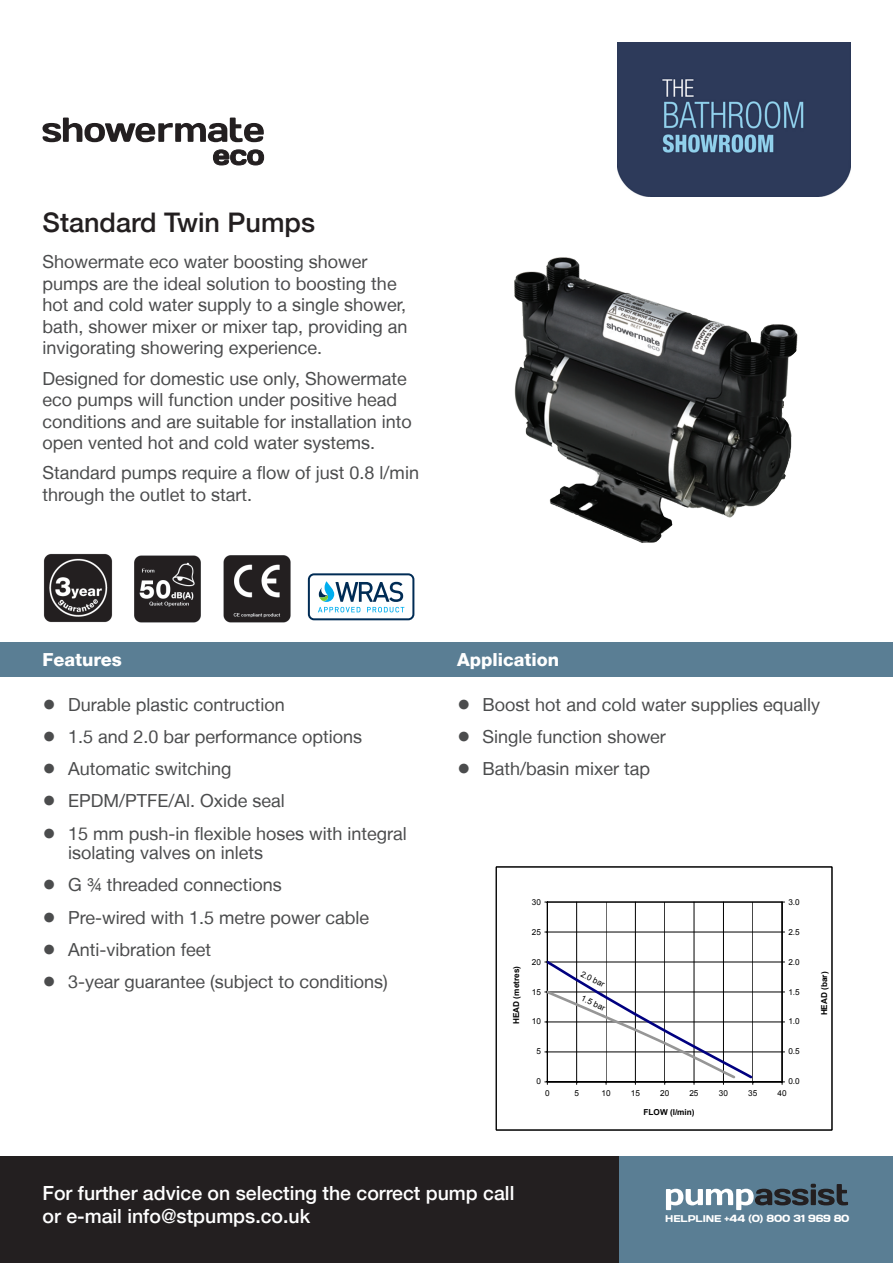
<style>
.page{position:relative;width:893px;height:1263px;background:#fff}
.page>*{position:absolute;margin:0;border:0;box-sizing:border-box;transform-origin:0 0}
.Text_-_Main_Heading{font:500 27px "Helvetica Neue LT";color:#231f20}
.Panel_-_Bottom_White{font:500 19.5px "Helvetica Neue LT";color:#fff}
.Text_-_Body{font:18px/21.6px "Helvetica Neue LT";color:#4b4c4d}
.Text_-_Sub_Heading{font:800 18px "Helvetica Neue LT";color:#fff}
.t1{font:10.35px "Days";letter-spacing:-.025em;color:#fff}
.t2{font:8.25px "Arial";color:#000}
.t3{font:700 8.25px "Arial";color:#000}
.s1{font-size:27px}
.s2{font-size:9.75px}
</style>
<div class="page">
<div style="left:0;top:1157px;width:621px;height:106px;background:#231f20"></div>
<div style="left:620px;top:1157px;width:273px;height:106px;background:#5a7e94"></div>
<svg style="left:666px;top:1184px;width:182px;height:26px"></svg>
<div style="left:0;top:642px;width:893px;height:34px;background:#5a7e94"></div>
<img style="left:43px;top:553px;width:70px;height:70px">
<svg style="left:545px;top:902px;width:240px;height:182px"></svg>
<div style="left:496px;top:867px;width:336px;height:263px;border:1px solid #000"></div>
<img style="left:514px;top:257px;width:284px;height:286px">
<img style="left:134px;top:555px;width:67px;height:68px">
<img style="left:223px;top:555px;width:67px;height:68px">
<img style="left:618px;top:43px;width:232px;height:153px">
<svg style="left:307px;top:573px;width:108px;height:48px"></svg>
<svg style="left:43px;top:118px;width:221px;height:24px"></svg>
<svg style="left:213px;top:149px;width:51px;height:17px"></svg>
<p class="Text_-_Main_Heading" style="left:43px;top:206px;width:274px">Standard Twin Pumps</p>
<p class="Text_-_Body" style="left:43px;top:251px;width:367px">Showermate eco water boosting shower pumps are the ideal solution to boosting the hot and cold water supply to a single shower, bath, shower mixer or mixer tap, providing an invigorating showering experience.</p>
<p class="Text_-_Body" style="left:43px;top:367px;width:371px">Designed for domestic use only, Showermate eco pumps will function under positive head conditions and are suitable for installation into open vented hot and cold water systems.</p>
<p class="Text_-_Body" style="left:43px;top:462px;width:378px">Standard pumps require a flow of just 0.8 l/min through the outlet to start.</p>
<p class="Text_-_Sub_Heading" style="left:43px;top:648px;width:81px">Features</p>
<p class="Text_-_Body" style="left:43px;top:693px;width:244px"><span class="s1">•</span> Durable plastic contruction</p>
<p class="Text_-_Body" style="left:43px;top:725px;width:321px"><span class="s1">•</span> 1.5 and 2.0 bar performance options</p>
<p class="Text_-_Body" style="left:43px;top:758px;width:190px"><span class="s1">•</span> Automatic switching</p>
<p class="Text_-_Body" style="left:43px;top:790px;width:244px"><span class="s1">•</span> EPDM/PTFE/Al. Oxide seal</p>
<p class="Text_-_Body" style="left:68px;top:823px;width:340px;line-height:19.5px;text-indent:-26px"><span class="s1">•</span> 15 mm push-in flexible hoses with integral isolating valves on inlets</p>
<p class="Text_-_Body" style="left:43px;top:874px;width:241px"><span class="s1">•</span> G ¾ threaded connections</p>
<p class="Text_-_Body" style="left:43px;top:906px;width:328px"><span class="s1">•</span> Pre-wired with 1.5 metre power cable</p>
<p class="Text_-_Body" style="left:43px;top:938px;width:170px"><span class="s1">•</span> Anti-vibration feet</p>
<p class="Text_-_Body" style="left:43px;top:971px;width:347px"><span class="s1">•</span> 3-year guarantee (subject to conditions)</p>
<p class="Text_-_Sub_Heading" style="left:457px;top:648px;width:104px">Application</p>
<p class="Text_-_Body" style="left:457px;top:693px;width:364px"><span class="s1">•</span> Boost hot and cold water supplies equally</p>
<p class="Text_-_Body" style="left:457px;top:725px;width:210px"><span class="s1">•</span> Single function shower</p>
<p class="Text_-_Body" style="left:457px;top:758px;width:194px"><span class="s1">•</span> Bath/basin mixer tap</p>
<p class="t3" style="left:511px;top:1024px;width:59px;rotate:-90deg">HEAD (metres)</p>
<p class="t2" style="left:532px;top:896px;width:11px">30</p>
<p class="t2" style="left:788px;top:896px;width:13px">3.0</p>
<p class="t2" style="left:532px;top:926px;width:11px">25</p>
<p class="t2" style="left:788px;top:926px;width:13px">2.5</p>
<p class="t2" style="left:532px;top:956px;width:11px">20</p>
<p class="t2" style="left:788px;top:956px;width:13px">2.0</p>
<p class="t2" style="left:532px;top:986px;width:11px">15</p>
<p class="t2" style="left:584px;top:968px;width:27px;rotate:27deg">2.0 bar</p>
<p class="t2" style="left:584px;top:992px;width:27px;rotate:25deg">1.5 bar</p>
<p class="t2" style="left:788px;top:986px;width:13px">1.5</p>
<p class="t2" style="left:532px;top:1016px;width:11px">10</p>
<p class="t2" style="left:788px;top:1016px;width:13px">1.0</p>
<p class="t2" style="left:536px;top:1046px;width:6px">5</p>
<p class="t2" style="left:788px;top:1046px;width:13px">0.5</p>
<p class="t2" style="left:536px;top:1076px;width:6px">0</p>
<p class="t2" style="left:788px;top:1076px;width:13px">0.0</p>
<p class="t2" style="left:545px;top:1088px;width:6px">0</p>
<p class="t2" style="left:574px;top:1088px;width:6px">5</p>
<p class="t2" style="left:601px;top:1088px;width:11px">10</p>
<p class="t2" style="left:631px;top:1088px;width:11px">15</p>
<p class="t2" style="left:660px;top:1088px;width:11px">20</p>
<p class="t2" style="left:689px;top:1088px;width:11px">25</p>
<p class="t2" style="left:719px;top:1088px;width:11px">30</p>
<p class="t2" style="left:748px;top:1088px;width:11px">35</p>
<p class="t2" style="left:777px;top:1088px;width:11px">40</p>
<p class="t3" style="left:644px;top:1106px;width:53px">FLOW (l/min)</p>
<p class="t3" style="left:819px;top:1015px;width:45px;rotate:-90deg">HEAD (bar)</p>
<p class="Panel_-_Bottom_White" style="left:43px;top:1181px;width:473px">For further advice on selecting the correct pump call</p>
<p class="Panel_-_Bottom_White" style="left:43px;top:1204px;width:269px">or e-mail info@stpumps.co.uk</p>
<p class="t1" style="left:665px;top:1211px;width:186px"><span class="s2">HELPLINE</span> +44 (0) 800 31 969 80</p>
</div>
